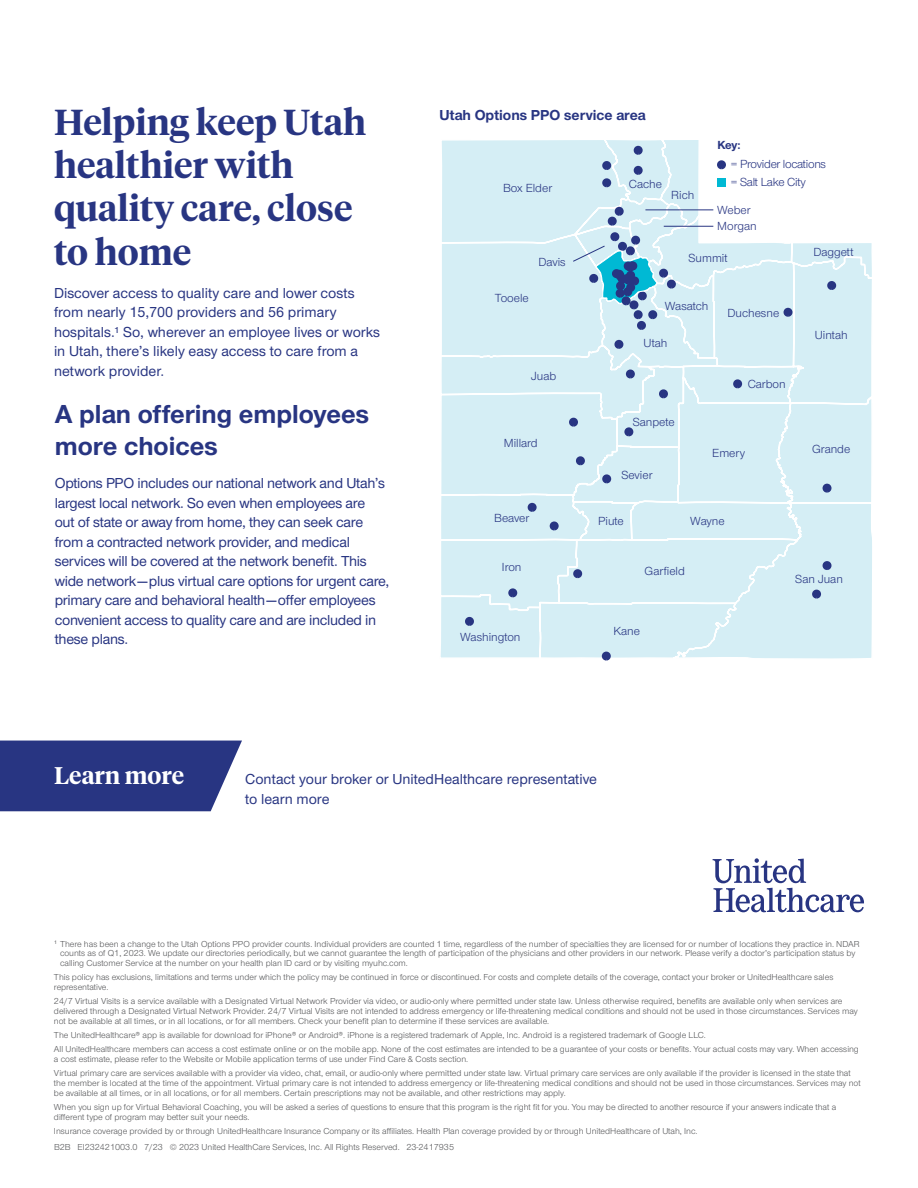
<style>
.page{position:relative;width:918px;height:1188px;background:#fff}
.page>*{position:absolute;margin:0;border:0;box-sizing:border-box;transform-origin:0 0}
.t1{font:600 36px/43.2px "UHC Serif Headline";color:#283582}
.t2{font:700 27px/32.4px "UHC Sans";color:#283582}
.t3{font:600 24px "UHC Serif Headline";color:#fff}
.t4{font:500 15px/19.5px "UHC Sans";letter-spacing:-.02em;color:#283582}
.t5{font:500 15px/19.5px "UHC Sans";color:#283582}
.t6{font:700 15px "UHC Sans";color:#283582}
.t7{font:12.15px "UHC Sans";color:#283582}
.t8{font:12.15px/17.5px "UHC Sans";letter-spacing:-.025em;color:#283582}
.t9{font:700 12.15px "UHC Sans";color:#283582}
.t10{font:9px/9.8px "UHC Sans";color:#57585a}
</style>
<div class="page">
<svg style="left:713px;top:858px;width:151px;height:54px"></svg>
<div style="left:0;top:741px;width:242px;height:70px;background:#283582"></div>
<svg style="left:440px;top:140px;width:432px;height:519px;background:#daeff6"></svg>
<svg style="left:634px;top:146px;width:9px;height:9px"></svg>
<svg style="left:602px;top:178px;width:9px;height:9px"></svg>
<svg style="left:608px;top:217px;width:9px;height:9px"></svg>
<svg style="left:631px;top:236px;width:9px;height:9px"></svg>
<svg style="left:648px;top:310px;width:9px;height:9px"></svg>
<svg style="left:614px;top:340px;width:9px;height:9px"></svg>
<svg style="left:618px;top:242px;width:9px;height:9px"></svg>
<svg style="left:576px;top:456px;width:9px;height:9px"></svg>
<svg style="left:602px;top:652px;width:9px;height:9px"></svg>
<svg style="left:465px;top:617px;width:9px;height:9px"></svg>
<svg style="left:508px;top:588px;width:9px;height:9px"></svg>
<svg style="left:573px;top:569px;width:9px;height:9px"></svg>
<svg style="left:550px;top:521px;width:9px;height:9px"></svg>
<svg style="left:528px;top:503px;width:9px;height:9px"></svg>
<svg style="left:569px;top:418px;width:9px;height:9px"></svg>
<svg style="left:626px;top:370px;width:9px;height:8px"></svg>
<svg style="left:634px;top:310px;width:9px;height:9px"></svg>
<svg style="left:637px;top:321px;width:9px;height:9px"></svg>
<div style="left:630px;top:300px;width:8px;height:9px;background:#283582;border:4px solid #283582;border-radius:50%"></div>
<svg style="left:733px;top:379px;width:9px;height:9px"></svg>
<svg style="left:659px;top:389px;width:9px;height:9px"></svg>
<svg style="left:624px;top:427px;width:9px;height:9px"></svg>
<svg style="left:602px;top:474px;width:9px;height:9px"></svg>
<svg style="left:827px;top:281px;width:9px;height:9px"></svg>
<svg style="left:784px;top:308px;width:8px;height:9px"></svg>
<svg style="left:823px;top:484px;width:9px;height:9px"></svg>
<svg style="left:823px;top:561px;width:9px;height:9px"></svg>
<svg style="left:812px;top:590px;width:9px;height:9px"></svg>
<svg style="left:610px;top:232px;width:9px;height:9px"></svg>
<svg style="left:659px;top:269px;width:9px;height:9px"></svg>
<svg style="left:667px;top:280px;width:9px;height:9px"></svg>
<svg style="left:615px;top:207px;width:9px;height:9px"></svg>
<svg style="left:634px;top:166px;width:9px;height:9px"></svg>
<svg style="left:602px;top:161px;width:9px;height:9px"></svg>
<hr style="left:645px;top:209px;width:68px;height:1px;background:#283582">
<hr style="left:664px;top:226px;width:49px;height:1px;background:#283582">
<svg style="left:572px;top:245px;width:86px;height:60px;background:#84c0d8"></svg>
<svg style="left:717px;top:160px;width:9px;height:9px"></svg>
<div style="left:717px;top:178px;width:9px;height:8px;background:#00b9d4"></div>
<h1 class="t1" style="left:54px;top:99px;width:314px">Helping keep Utah healthier with quality care, close to home</h1>
<h3 class="t5" style="left:54px;top:282px;width:328px">Discover access to quality care and lower costs from nearly 15,700 providers and 56 primary hospitals.¹ So, wherever an employee lives or works in Utah, there’s likely easy access to care from a network provider.</h3>
<h2 class="t2" style="left:55px;top:397px;width:316px">A plan offering employees more choices</h2>
<p class="t4" style="left:55px;top:473px;width:336px">Options PPO includes our national network and Utah’s largest local network. So even when employees are<br>out of state or away from home, they can seek care from a contracted network provider, and medical services will be covered at the network benefit. This wide network—plus virtual care options for urgent care, primary care and behavioral health—offer employees convenient access to quality care and are included in these plans.</p>
<h3 class="t6" style="left:440px;top:105px;width:208px">Utah Options PPO service area</h3>
<h3 class="t7" style="left:503px;top:180px;width:51px">Box Elder</h3>
<h3 class="t7" style="left:629px;top:176px;width:35px">Cache</h3>
<h3 class="t7" style="left:671px;top:187px;width:25px">Rich</h3>
<h3 class="t9" style="left:717px;top:137px;width:25px">Key:</h3>
<h3 class="t8" style="left:731px;top:155px;width:97px">= Provider locations = Salt Lake City</h3>
<h3 class="t7" style="left:717px;top:202px;width:35px">Weber</h3>
<h3 class="t7" style="left:538px;top:254px;width:29px">Davis</h3>
<h3 class="t7" style="left:495px;top:290px;width:35px">Tooele</h3>
<h3 class="t7" style="left:531px;top:368px;width:27px">Juab</h3>
<h3 class="t7" style="left:504px;top:436px;width:35px">Millard</h3>
<h3 class="t7" style="left:494px;top:510px;width:37px">Beaver</h3>
<h3 class="t7" style="left:502px;top:559px;width:21px">Iron</h3>
<h3 class="t7" style="left:460px;top:629px;width:62px">Washington</h3>
<h3 class="t7" style="left:717px;top:218px;width:41px">Morgan</h3>
<h3 class="t7" style="left:688px;top:250px;width:41px">Summit</h3>
<h3 class="t7" style="left:665px;top:298px;width:45px">Wasatch</h3>
<h3 class="t7" style="left:728px;top:305px;width:53px">Duchesne</h3>
<h3 class="t7" style="left:644px;top:335px;width:25px">Utah</h3>
<h3 class="t7" style="left:633px;top:414px;width:43px">Sanpete</h3>
<h3 class="t7" style="left:621px;top:467px;width:33px">Sevier</h3>
<h3 class="t7" style="left:748px;top:376px;width:40px">Carbon</h3>
<h3 class="t7" style="left:712px;top:445px;width:34px">Emery</h3>
<h3 class="t7" style="left:598px;top:513px;width:27px">Piute</h3>
<h3 class="t7" style="left:690px;top:513px;width:36px">Wayne</h3>
<h3 class="t7" style="left:813px;top:244px;width:42px">Daggett</h3>
<h3 class="t7" style="left:815px;top:327px;width:34px">Uintah</h3>
<h3 class="t7" style="left:812px;top:441px;width:40px">Grande</h3>
<h3 class="t7" style="left:645px;top:563px;width:42px">Garfield</h3>
<h3 class="t7" style="left:795px;top:571px;width:49px">San Juan</h3>
<h3 class="t7" style="left:613px;top:623px;width:28px">Kane</h3>
<h3 class="t3" style="left:54px;top:759px;width:132px">Learn more</h3>
<h3 class="t5" style="left:245px;top:769px;width:353px">Contact your broker or UnitedHealthcare representative to learn more</h3>
<p class="t10" style="left:60px;top:938px;width:801px;text-indent:-6px"><sup>1</sup> There has been a change to the Utah Options PPO provider counts. Individual providers are counted 1 time, regardless of the number of specialties they are licensed for or number of locations they practice in. NDAR counts as of Q1, 2023. We update our directories periodically, but we cannot guarantee the length of participation of the physicians and other providers in our network. Please verify a doctor’s participation status by calling Customer Service at the number on your health plan ID card or by visiting myuhc.com.</p>
<p class="t10" style="left:54px;top:972px;width:781px">This policy has exclusions, limitations and terms under which the policy may be continued in force or discontinued. For costs and complete details of the coverage, contact your broker or UnitedHealthcare sales representative.</p>
<p class="t10" style="left:54px;top:996px;width:805px">24/7 Virtual Visits is a service available with a Designated Virtual Network Provider via video, or audio-only where permitted under state law. Unless otherwise required, benefits are available only when services are delivered through a Designated Virtual Network Provider. 24/7 Virtual Visits are not intended to address emergency or life-threatening medical conditions and should not be used in those circumstances. Services may not be available at all times, or in all locations, or for all members. Check your benefit plan to determine if these services are available.</p>
<p class="t10" style="left:54px;top:1028px;width:806px;line-height:14.2px">The UnitedHealthcare® app is available for download for iPhone® or Android®. iPhone is a registered trademark of Apple, Inc. Android is a registered trademark of Google LLC.<br>All UnitedHealthcare members can access a cost estimate online or on the mobile app. None of the cost estimates are intended to be a guarantee of your costs or benefits. Your actual costs may vary. When accessing</p>
<p class="t10" style="left:54px;top:1052px;width:798px;line-height:14.2px">a cost estimate, please refer to the Website or Mobile application terms of use under Find Care &amp; Costs section.<br>Virtual primary care are services available with a provider via video, chat, email, or audio-only where permitted under state law. Virtual primary care services are only available if the provider is licensed in the state that</p>
<p class="t10" style="left:54px;top:1078px;width:808px">the member is located at the time of the appointment. Virtual primary care is not intended to address emergency or life-threatening medical conditions and should not be used in those circumstances. Services may not be available at all times, or in all locations, or for all members. Certain prescriptions may not be available, and other restrictions may apply.</p>
<p class="t10" style="left:54px;top:1102px;width:784px">When you sign up for Virtual Behavioral Coaching, you will be asked a series of questions to ensure that this program is the right fit for you. You may be directed to another resource if your answers indicate that a different type of program may better suit your needs.</p>
<p class="t10" style="left:54px;top:1126px;width:645px">Insurance coverage provided by or through UnitedHealthcare Insurance Company or its affiliates. Health Plan coverage provided by or through UnitedHealthcare of Utah, Inc.</p>
<p class="t10" style="left:54px;top:1142px;width:402px">B2B EI232421003.0 7/23 © 2023 United HealthCare Services, Inc. All Rights Reserved. 23-2417935</p>
</div>
